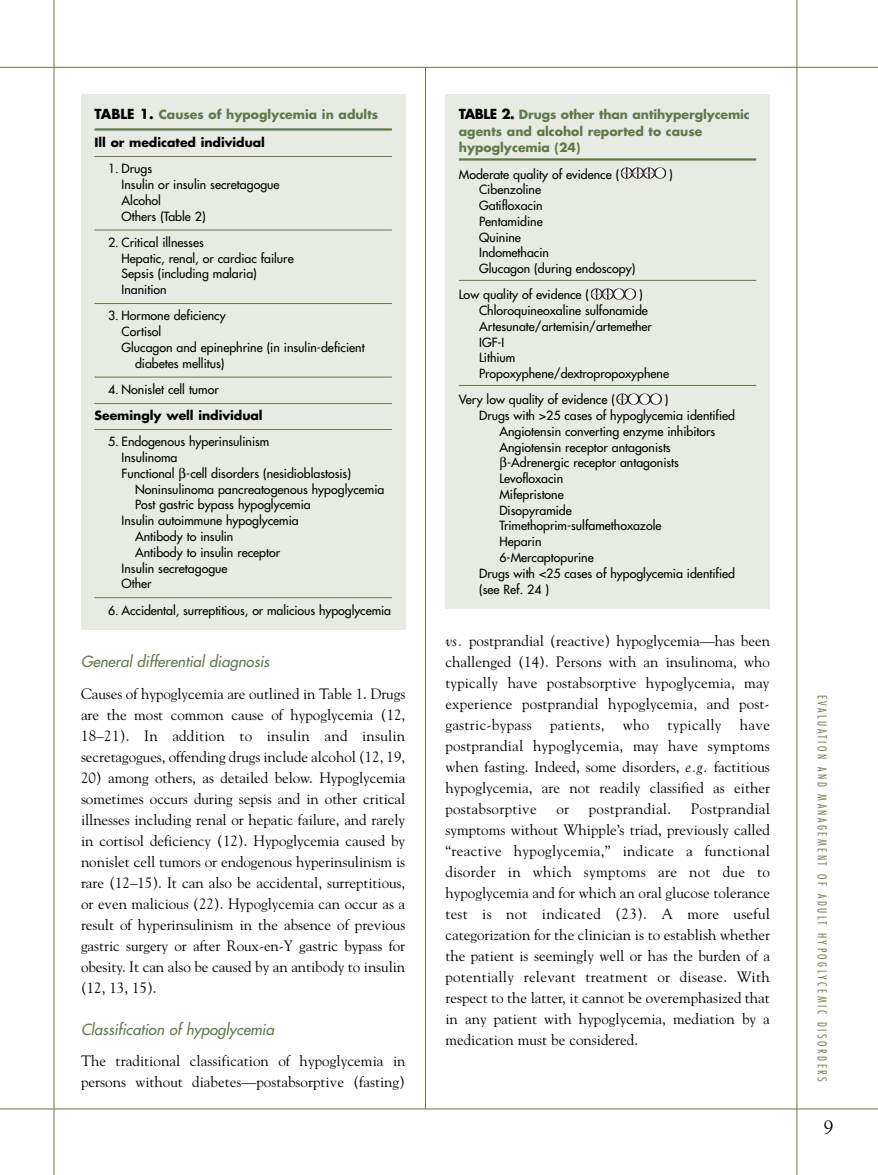
<style>
.page{position:relative;width:878px;height:1175px;background:#fff}
.page>*{position:absolute;margin:0;border:0;box-sizing:border-box;transform-origin:0 0}
.t1{font:19.5px "Goudy";color:#000}
.t2{font:15px/21px "Goudy";color:#000;text-align:justify}
.t3{font:italic 15px "Futura";color:#62794a}
.t4{font:15px "Goudy";letter-spacing:.02em;color:#000}
.t5{font:12.3px/15.8px "Futura";color:#000}
.t6{font:700 12.3px/16.5px "Futura";color:#62794a}
.t7{font:700 12.3px "Futura";color:#000}
.t8{font:300 condensed 12px "Futura";letter-spacing:.21em;color:#62794a}
.s1{font-size:13.5px;color:#000}
.s2{font-style:italic}
</style>
<div class="page">
<hr style="left:54px;top:0;width:1px;height:1174px;background:#62794a">
<hr style="left:0;top:67px;width:878px;height:1px;background:#62794a">
<hr style="left:0;top:1108px;width:878px;height:1px;background:#62794a">
<hr style="left:425px;top:67px;width:1px;height:1041px;background:#62794a">
<div style="left:81px;top:94px;width:324px;height:536px;background:#e7ebe4"></div>
<hr style="left:94px;top:128px;width:298px;height:3px;background:#62794a">
<hr style="left:94px;top:156px;width:298px;height:1px;background:#62794a">
<hr style="left:94px;top:230px;width:298px;height:1px;background:#62794a">
<hr style="left:94px;top:303px;width:298px;height:1px;background:#62794a">
<hr style="left:94px;top:377px;width:298px;height:1px;background:#62794a">
<hr style="left:94px;top:403px;width:298px;height:1px;background:#62794a">
<hr style="left:94px;top:429px;width:298px;height:1px;background:#62794a">
<hr style="left:94px;top:597px;width:298px;height:1px;background:#62794a">
<div style="left:445px;top:94px;width:324px;height:515px;background:#e7ebe4"></div>
<hr style="left:459px;top:158px;width:297px;height:3px;background:#62794a">
<hr style="left:459px;top:280px;width:297px;height:1px;background:#62794a">
<hr style="left:459px;top:385px;width:297px;height:1px;background:#62794a">
<svg style="left:616px;top:393px;width:46px;height:12px"></svg>
<div style="left:616px;top:393px;width:12px;height:12px;border:1px solid #231f20;border-radius:50%"></div>
<svg style="left:617px;top:394px;width:10px;height:10px"></svg>
<div style="left:628px;top:394px;width:11px;height:10px;background:#fff;border-radius:50%"></div>
<div style="left:628px;top:393px;width:11px;height:12px;border:1px solid #231f20;border-radius:50%"></div>
<div style="left:639px;top:394px;width:11px;height:10px;background:#fff;border-radius:50%"></div>
<div style="left:639px;top:393px;width:11px;height:12px;border:1px solid #231f20;border-radius:50%"></div>
<div style="left:650px;top:394px;width:11px;height:10px;background:#fff;border-radius:50%"></div>
<div style="left:650px;top:393px;width:11px;height:12px;border:1px solid #231f20;border-radius:50%"></div>
<svg style="left:599px;top:288px;width:37px;height:12px"></svg>
<div style="left:591px;top:288px;width:11px;height:12px;border:1px solid #231f20;border-radius:50%"></div>
<div style="left:613px;top:289px;width:11px;height:10px;background:#fff;border-radius:50%"></div>
<div style="left:613px;top:288px;width:11px;height:12px;border:1px solid #231f20;border-radius:50%"></div>
<div style="left:624px;top:289px;width:11px;height:10px;background:#fff;border-radius:50%"></div>
<div style="left:624px;top:288px;width:11px;height:11px;border:1px solid #231f20;border-radius:50%"></div>
<div style="left:602px;top:288px;width:11px;height:12px;border:1px solid #231f20;border-radius:50%"></div>
<svg style="left:591px;top:289px;width:22px;height:10px"></svg>
<svg style="left:629px;top:167px;width:37px;height:12px"></svg>
<div style="left:621px;top:167px;width:11px;height:12px;border:1px solid #231f20;border-radius:50%"></div>
<div style="left:654px;top:168px;width:11px;height:10px;background:#fff;border-radius:50%"></div>
<div style="left:654px;top:167px;width:11px;height:12px;border:1px solid #231f20;border-radius:50%"></div>
<div style="left:632px;top:167px;width:11px;height:12px;border:1px solid #231f20;border-radius:50%"></div>
<div style="left:643px;top:167px;width:11px;height:12px;border:1px solid #231f20;border-radius:50%"></div>
<svg style="left:621px;top:168px;width:33px;height:10px"></svg>
<hr style="left:796px;top:0;width:1px;height:1174px;background:#62794a">
<p class="t6" style="left:94px;top:107px;width:285px"><span class="s1">TABLE 1.</span> Causes of hypoglycemia in adults</p>
<p class="t7" style="left:94px;top:137px;width:172px">Ill or medicated individual</p>
<p class="t5" style="left:122px;top:162px;width:159px;text-indent:-14px">1. Drugs<br>Insulin or insulin secretagogue<br>Alcohol<br>Others (Table 2)</p>
<p class="t5" style="left:122px;top:235px;width:174px;text-indent:-14px">2. Critical illnesses<br>Hepatic, renal, or cardiac failure<br>Sepsis (including malaria)<br>Inanition</p>
<p class="t5" style="left:108px;top:309px;width:119px">3. Hormone deficiency</p>
<p class="t5" style="left:122px;top:324px;width:41px">Cortisol</p>
<p class="t5" style="left:122px;top:340px;width:244px">Glucagon and epinephrine (in insulin-deficient</p>
<p class="t5" style="left:135px;top:356px;width:91px">diabetes mellitus)</p>
<p class="t5" style="left:108px;top:382px;width:112px">4. Nonislet cell tumor</p>
<p class="t7" style="left:94px;top:410px;width:170px">Seemingly well individual</p>
<p class="t5" style="left:108px;top:435px;width:163px">5. Endogenous hyperinsulinism</p>
<p class="t5" style="left:122px;top:450px;width:57px">Insulinoma</p>
<p class="t5" style="left:122px;top:466px;width:231px">Functional -cell disorders (nesidioblastosis)</p>
<p class="t5" style="left:135px;top:482px;width:251px">Noninsulinoma pancreatogenous hypoglycemia</p>
<p class="t5" style="left:135px;top:498px;width:177px">Post gastric bypass hypoglycemia</p>
<p class="t5" style="left:121px;top:513px;width:179px">Insulin autoimmune hypoglycemia</p>
<p class="t5" style="left:135px;top:529px;width:100px">Antibody to insulin</p>
<p class="t5" style="left:135px;top:545px;width:146px">Antibody to insulin receptor</p>
<p class="t5" style="left:121px;top:561px;width:108px">Insulin secretagogue</p>
<p class="t5" style="left:121px;top:576px;width:32px">Other</p>
<p class="t5" style="left:108px;top:603px;width:284px">6. Accidental, surreptitious, or malicious hypoglycemia</p>
<p class="t3" style="left:81px;top:654px;width:190px">General differential diagnosis</p>
<p class="t2" style="left:81px;top:683px;width:326px">Causes of hypoglycemia are outlined in Table 1. Drugs are the most common cause of hypoglycemia (12, 18–21). In addition to insulin and insulin secretagogues, offending drugs include alcohol (12, 19,</p>
<p class="t2" style="left:81px;top:767px;width:326px">20) among others, as detailed below. Hypoglycemia sometimes occurs during sepsis and in other critical illnesses including renal or hepatic failure, and rarely in cortisol deficiency (12). Hypoglycemia caused by nonislet cell tumors or endogenous hyperinsulinism is rare (12–15). It can also be accidental, surreptitious, or even malicious (22). Hypoglycemia can occur as a result of hyperinsulinism in the absence of previous gastric surgery or after Roux-en-Y gastric bypass for obesity. It can also be caused by an antibody to insulin (12, 13, 15).</p>
<p class="t3" style="left:81px;top:1021px;width:194px">Classification of hypoglycemia</p>
<p class="t2" style="left:81px;top:1050px;width:326px">The traditional classification of hypoglycemia in persons without diabetes—postabsorptive (fasting)</p>
<p class="t6" style="left:459px;top:107px;width:292px"><span class="s1">TABLE 2.</span> Drugs other than antihyperglycemic agents and alcohol reported to cause hypoglycemia (24)</p>
<p class="t5" style="left:459px;top:167px;width:162px">Moderate quality of evidence (</p>
<p class="t5" style="left:669px;top:167px;width:5px">)</p>
<p class="t5" style="left:479px;top:183px;width:158px">Cibenzoline<br>Gatifloxacin<br>Pentamidine<br>Quinine<br>Indomethacin<br>Glucagon (during endoscopy)</p>
<p class="t5" style="left:459px;top:288px;width:132px">Low quality of evidence (</p>
<p class="t5" style="left:479px;top:288px;width:191px;text-indent:160px">)<br>Chloroquineoxaline sulfonamide<br>Artesunate/artemisin/artemether<br>IGF-I<br>Lithium<br>Propoxyphene/dextropropoxyphene</p>
<p class="t5" style="left:459px;top:393px;width:158px">Very low quality of evidence (</p>
<p class="t5" style="left:664px;top:393px;width:5px">)</p>
<p class="t5" style="left:479px;top:408px;width:257px">Drugs with &gt;25 cases of hypoglycemia identified</p>
<p class="t5" style="left:499px;top:424px;width:217px">Angiotensin converting enzyme inhibitors</p>
<p class="t5" style="left:499px;top:440px;width:173px">Angiotensin receptor antagonists</p>
<p class="t5" style="left:507px;top:456px;width:173px">-Adrenergic receptor antagonists</p>
<p class="t5" style="left:499px;top:471px;width:65px">Levofloxacin</p>
<p class="t5" style="left:499px;top:487px;width:66px">Mifepristone</p>
<p class="t5" style="left:499px;top:503px;width:74px">Disopyramide</p>
<p class="t5" style="left:499px;top:519px;width:164px">Trimethoprim-sulfamethoxazole</p>
<p class="t5" style="left:499px;top:534px;width:44px">Heparin</p>
<p class="t5" style="left:499px;top:550px;width:96px">6-Mercaptopurine</p>
<p class="t5" style="left:479px;top:566px;width:257px">Drugs with &lt;25 cases of hypoglycemia identified</p>
<p class="t5" style="left:479px;top:582px;width:71px">(see Ref. 24 )</p>
<p class="t2" style="left:445px;top:630px;width:326px"><span class="s2">vs.</span> postprandial (reactive) hypoglycemia—has been challenged (14). Persons with an insulinoma, who typically have postabsorptive hypoglycemia, may experience postprandial hypoglycemia, and post&shy;gastric-bypass patients, who typically have postprandial hypoglycemia, may have symptoms when fasting. Indeed, some disorders, <span class="s2">e.g.</span> factitious hypoglycemia, are not readily classified as either postabsorptive</p>
<p class="t2" style="left:445px;top:798px;width:326px;text-indent:245px">Postprandial symptoms without Whipple’s triad, previously called “reactive hypoglycemia,” indicate a functional disorder in which symptoms are not due to hypoglycemia and for which an oral glucose tolerance test is not indicated (23). A more useful categorization for the clinician is to establish whether the patient is seemingly well or has the burden of a potentially relevant treatment or disease. With respect to the latter, it cannot be overemphasized that in any patient with hypoglycemia, mediation by a medication must be considered.</p>
<p class="t2" style="left:556px;top:798px;width:14px">or</p>
<p class="t4" style="left:588px;top:800px;width:84px">postprandial.</p>
<p class="t8" style="left:827px;top:695px;width:388px;rotate:90deg">EVALUATION AND MANAGEMENT OF ADULT HYPOGLYCEMIC DISORDERS</p>
<h1 class="t1" style="left:824px;top:1116px;width:11px">9</h1>
</div>
